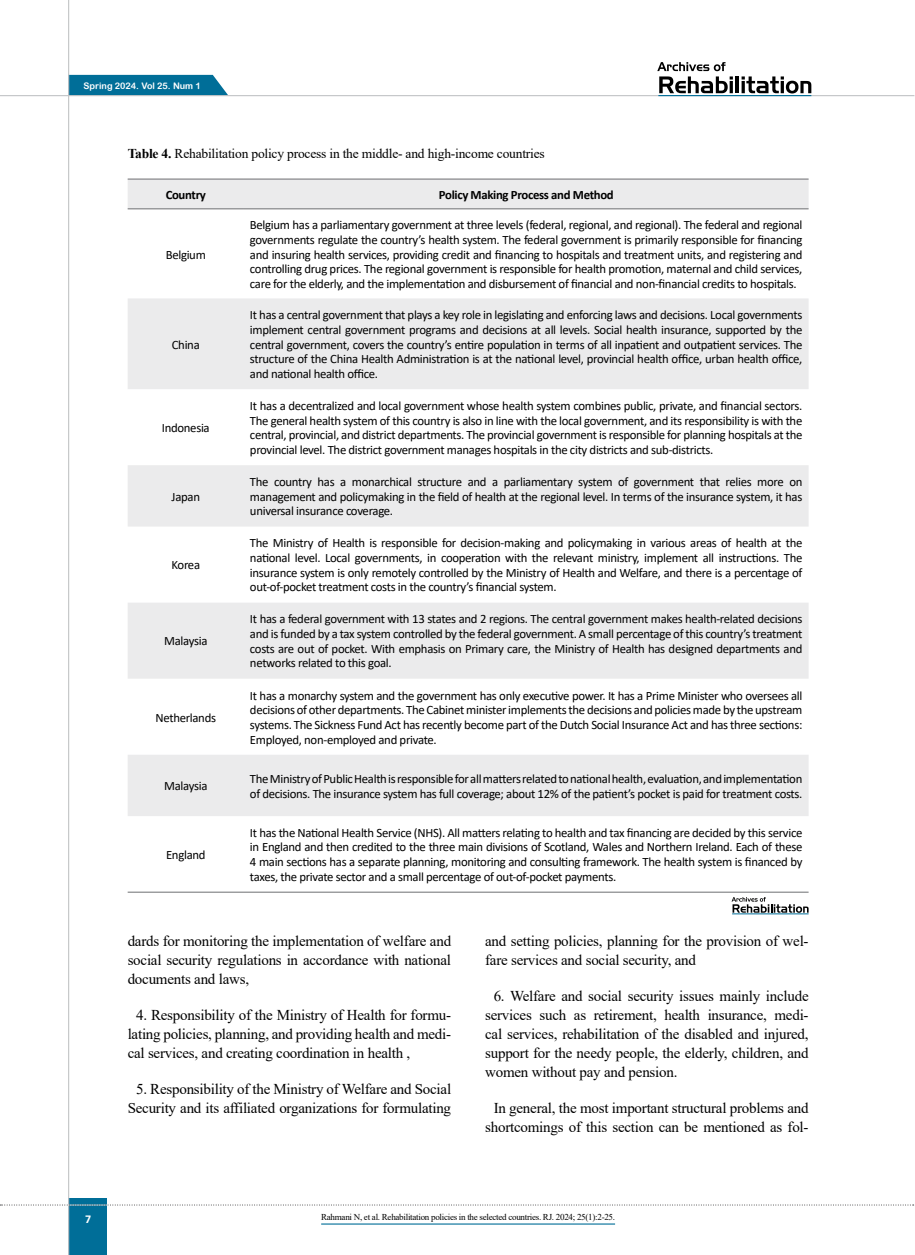
<style>
.page{position:relative;width:915px;height:1255px;background:#fff}
.page>*{position:absolute;margin:0;border:0;box-sizing:border-box;transform-origin:0 0}
.t1{font:15px/19px "Times New Roman";letter-spacing:-.015em;color:#000;text-align:justify}
.t2{font:13.5px "Times New Roman";letter-spacing:-.015em;color:#000}
.t3{font:12.75px/14.7px "Calibri";letter-spacing:-.025em;color:#000;text-align:justify}
.t4{font:700 12.75px "Calibri";letter-spacing:-.025em;color:#000}
.t5{font:700 12px "Calibri";color:#fff}
.t6{font:9px "Times New Roman";letter-spacing:-.03em;color:#000}
.t7{font:9px "Arial Rounded MT Bold";color:#fff}
.s1{font-weight:700}
</style>
<div class="page">
<div style="left:69px;top:75px;width:159px;height:20px;background:#006e98"></div>
<div style="left:68px;top:1198px;width:39px;height:56px;background:#006e98"></div>
<hr style="left:68px;top:0;width:1px;height:1254px;background:#c2c4c6">
<hr style="left:0;top:95px;width:914px;height:1px;background:#c2c4c6">
<svg style="left:0;top:1204px;width:913px;height:1px"></svg>
<hr style="left:658px;top:95px;width:153px;height:1px;background:#006e98">
<svg style="left:657px;top:62px;width:75px;height:31px"></svg>
<hr style="left:735px;top:76px;width:3px;height:17px;background:#000">
<svg style="left:741px;top:76px;width:70px;height:17px"></svg>
<svg style="left:128px;top:180px;width:680px;height:636px;fill:#f3f3f3"></svg>
<hr style="left:128px;top:891px;width:116px;height:1px;background:#6d6e71">
<hr style="left:244px;top:891px;width:564px;height:1px;background:#6d6e71">
<hr style="left:128px;top:179px;width:116px;height:1px;background:#6d6e71">
<hr style="left:244px;top:179px;width:564px;height:1px;background:#6d6e71">
<hr style="left:128px;top:208px;width:116px;height:1px;background:#6d6e71">
<hr style="left:244px;top:208px;width:564px;height:1px;background:#6d6e71">
<hr style="left:731px;top:913px;width:77px;height:1px;background:#006e98">
<svg style="left:731px;top:897px;width:77px;height:15px"></svg>
<hr style="left:321px;top:1223px;width:294px;height:1px;background:#006e98">
<p class="t7" style="left:83px;top:80px;width:119px">Spring 2024. Vol 25. Num 1</p>
<p class="t2" style="left:128px;top:144px;width:418px"><span class="s1">Table 4.</span> Rehabilitation policy process in the middle- and high-income countries</p>
<p class="t4" style="left:166px;top:185px;width:42px">Country</p>
<p class="t3" style="left:166px;top:247px;width:42px">Belgium</p>
<p class="t3" style="left:172px;top:336px;width:29px">China</p>
<p class="t3" style="left:162px;top:420px;width:49px">Indonesia</p>
<p class="t3" style="left:171px;top:489px;width:30px">Japan</p>
<p class="t3" style="left:171px;top:557px;width:30px">Korea</p>
<p class="t3" style="left:164px;top:633px;width:45px">Malaysia</p>
<p class="t3" style="left:155px;top:709px;width:62px">Netherlands</p>
<p class="t3" style="left:164px;top:778px;width:45px">Malaysia</p>
<p class="t3" style="left:166px;top:846px;width:41px">England</p>
<p class="t4" style="left:438px;top:185px;width:176px">Policy Making Process and Method</p>
<p class="t3" style="left:250px;top:217px;width:553px">Belgium has a parliamentary government at three levels (federal, regional, and regional .) The federal and regional governments regulate the country s’ health system. The federal government is primarily responsible for financing and insuring health services, providing credit and financing to hospitals and treatment units, and registering and controlling drug prices. The regional government is responsible for health promotion, maternal and child services, care for the elderly, and the implementation and disbursement of financial and non-financial credits to hospitals.</p>
<p class="t3" style="left:250px;top:307px;width:553px">It has a central government that plays a key role in legislating and enforcing laws and decisions. Local governments implement central government programs and decisions at all levels. Social health insurance, supported by the central government, covers the country s’ entire population in terms of all inpatient and outpatient services. The structure of the China Health Administration is at the national level, provincial health office, urban health office, and national health office.</p>
<p class="t3" style="left:250px;top:398px;width:553px">It has a decentralized and local government whose health system combines public, private, and financial sectors.<br>The general health system of this country is also in line with the local government, and its responsibility is with the central, provincial, and district departments. The provincial government is responsible for planning hospitals at the provincial level. The district government manages hospitals in the city districts and sub-districts.</p>
<p class="t3" style="left:250px;top:474px;width:554px">The country has a monarchical structure and a parliamentary system of government that relies more on management and policymaking in the field of health at the regional level In. terms of the insurance system it, has universal insurance coverage.</p>
<p class="t3" style="left:250px;top:535px;width:553px">The Ministry of Health is responsible for decision-making and policymaking in various areas of health at the national level. Local governments in, cooperation with the relevant ministry, implement all instructions. The insurance system is only remotely controlled by the Ministry of Health and Welfare, and there ais percentage of out-of-pocket treatment costs in the country s’ financial system.</p>
<p class="t3" style="left:250px;top:611px;width:554px">It has a federal government with 13 states and 2 regions. The central government makes health-related decisions and is funded by a tax system controlled by the federal government A. small percentage of this country s’ treatment costs are out of pocket. With emphasis on Primary care, the Ministry of Health has designed departments and networks related to this goal.</p>
<p class="t3" style="left:250px;top:687px;width:554px">It has a monarchy system and the government has only executive power It. has a Prime Minister who oversees all decisions of other departments. The Cabinet minister implements the decisions and policies made by the upstream systems. The Sickness Fund Act has recently become part of the Dutch Social Insurance Act and has three sections:<br>Employed, non-employed and private.</p>
<p class="t3" style="left:250px;top:771px;width:553px">The MinistryofPublicHealthisresponsibleforallmattersrelatedtonationalhealth,evaluation,andimplementation</p>
<p class="t3" style="left:250px;top:785px;width:553px">of decisions. The insurance system has full coverage; about 12% of the patient s’ pocket is paid for treatment costs.</p>
<p class="t3" style="left:250px;top:824px;width:553px">It has the National Health Service (NHS .) All matters relating to health and tax financing are decided by this service in England and then credited to the three main divisions of Scotland, Wales and Northern Ireland. Each of these 4 main sections has a separate planning, monitoring and consulting framework. The health system is financed by taxes, the private sector and a small percentage of out-of-pocket payments.</p>
<p class="t5" style="left:85px;top:1210px;width:8px">7</p>
<p class="t1" style="left:128px;top:930px;width:325px">dards for monitoring the implementation of welfare and social security regulations in accordance with national documents and laws,</p>
<p class="t1" style="left:136px;top:1004px;width:316px">4. Responsibility of the Ministry of Health for formu-</p>
<p class="t1" style="left:128px;top:1024px;width:325px">lating policies, planning, and providing health and medi-</p>
<p class="t1" style="left:128px;top:1043px;width:284px">cal services, and creating coordination in health ,</p>
<p class="t1" style="left:128px;top:1079px;width:325px;text-align:center">5. Responsibility of the Ministry of Welfare and Social<br>Security and its affiliated organizations for formulating</p>
<p class="t1" style="left:485px;top:930px;width:325px">and setting policies, planning for the provision of wel-</p>
<p class="t1" style="left:485px;top:949px;width:212px">fare services and social security, and</p>
<p class="t1" style="left:493px;top:985px;width:316px">6. Welfare and social security issues mainly include</p>
<p class="t1" style="left:485px;top:1024px;width:325px">cal services, rehabilitation of the disabled and injured,</p>
<p class="t1" style="left:485px;top:1004px;width:48px">services</p>
<p class="t1" style="left:485px;top:1043px;width:325px">support for the needy people, the elderly, children, and women without pay and pension.</p>
<p class="t1" style="left:493px;top:1098px;width:316px">In general, the most important structural problems and</p>
<p class="t1" style="left:539px;top:1004px;width:28px">such</p>
<p class="t1" style="left:593px;top:1004px;width:65px">retirement,</p>
<p class="t1" style="left:664px;top:1004px;width:37px">health</p>
<p class="t1" style="left:707px;top:1004px;width:61px">insurance,</p>
<p class="t1" style="left:774px;top:1004px;width:36px">medi-</p>
<p class="t1" style="left:573px;top:1004px;width:14px">as</p>
<p class="t1" style="left:485px;top:1117px;width:325px">shortcomings of this section can be mentioned as fol-</p>
<p class="t6" style="left:321px;top:1210px;width:295px">Rahmani N, et al. Rehabilitation policies in the selected countries. RJ. 2024; 25 (1) :2-25.</p>
</div>
